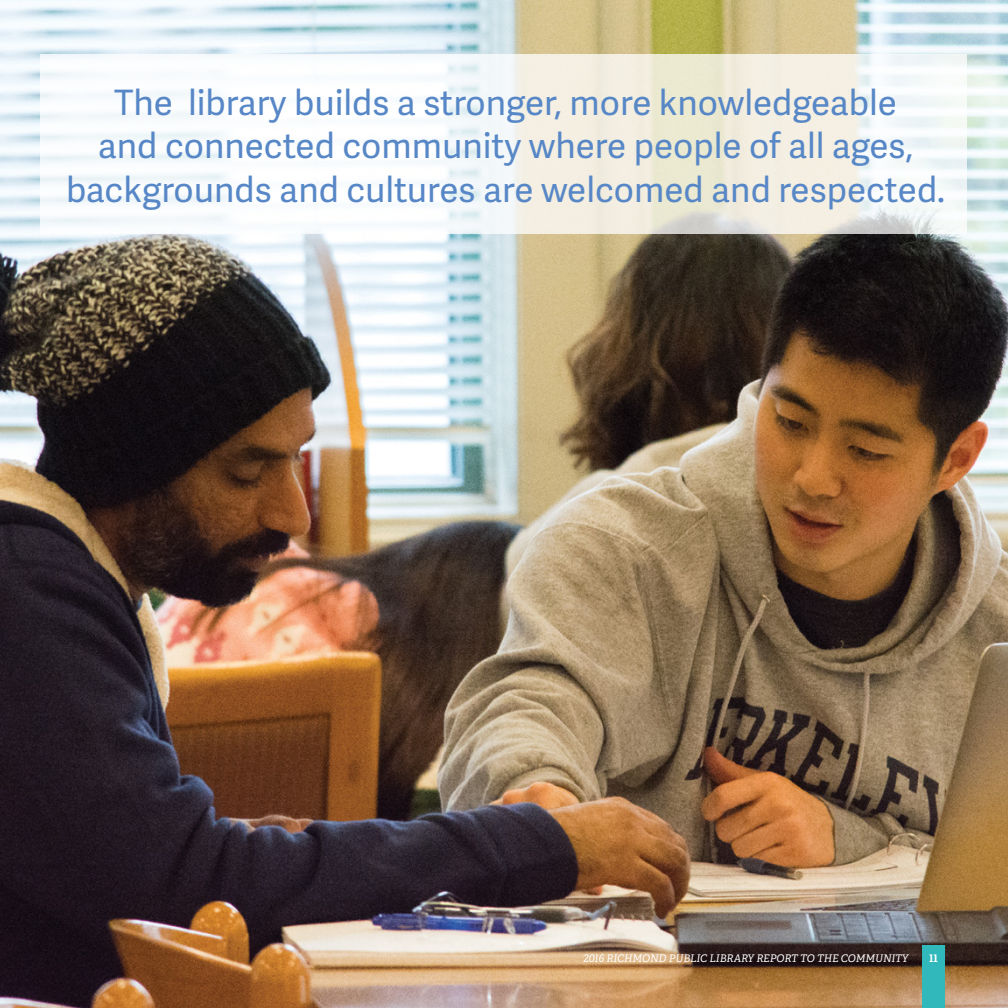
<style>
.page{position:relative;width:1008px;height:1008px;background:#fff}
.page>*{position:absolute;margin:0;border:0;box-sizing:border-box;transform-origin:0 0}
.t1{font:35px/43.8px "Adelle Sans";color:#5787c6;text-align:center}
.t2{font:italic 10.5px "Adelle PE";color:#fff}
.t3{font:700 10.5px "Adelle PE";color:#fff}
</style>
<div class="page">
<img style="left:0;top:0;width:1008px;height:1008px">
<svg style="left:41px;top:54px;width:926px;height:179px;fill:#f5f8f9"></svg>
<div style="left:922px;top:945px;width:23px;height:63px;background:#31b8bb"></div>
<p class="t1" style="left:66px;top:79px;width:881px">The library builds a stronger, more knowledgeable<br>and connected community where people of all ages, backgrounds and cultures are welcomed and respected.</p>
<p class="t2" style="left:583px;top:950px;width:326px">2016 RICHMOND PUBLIC LIBRARY REPORT TO THE COMMUNITY</p>
<p class="t3" style="left:929px;top:950px;width:10px">11</p>
</div>
